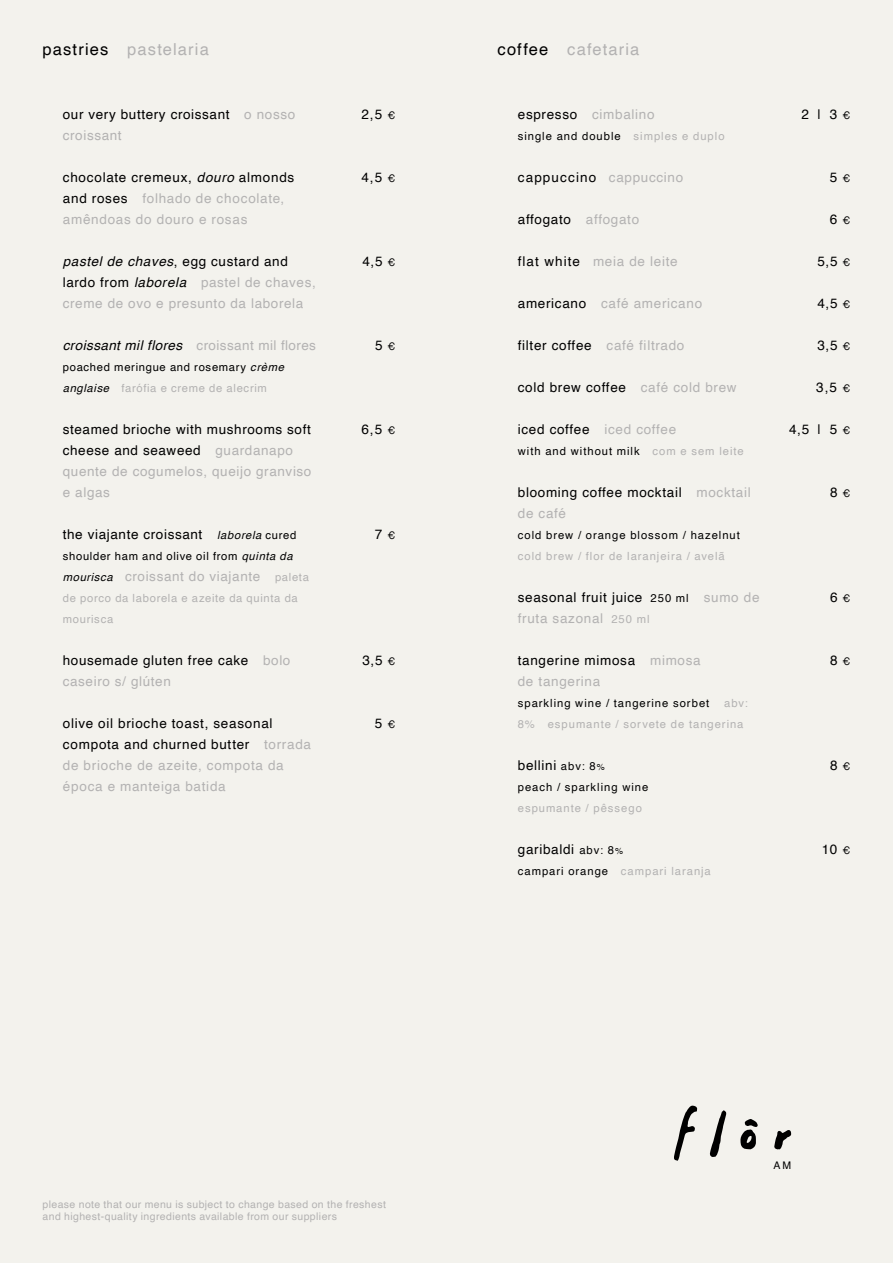
<style>
.page{position:relative;width:893px;height:1263px;background:#f3f2ed}
.page>*{position:absolute;margin:0;border:0;box-sizing:border-box;transform-origin:0 0}
.t1{font:16.5px "Helvetica";letter-spacing:.07em;color:#b3b2b2}
.t2{font:13.5px/21px "Helvetica";letter-spacing:.05em;color:#b3b2b2}
.t3{font:13.5px/21px "Helvetica";letter-spacing:.05em;color:#000}
.t4{font:italic 13.5px "Helvetica";letter-spacing:.03em;color:#000}
.t5{font:11.25px "Helvetica";letter-spacing:.085em;color:#000}
.t6{font:11.25px/21px "Helvetica";letter-spacing:.08em;color:#b3b2b2}
.t7{font:11.25px/21px "Helvetica";letter-spacing:.06em;color:#000}
.t8{font:11.25px/21px "Helvetica";letter-spacing:.06em;color:#b3b2b2}
.t9{font:10.5px/12.6px "Helvetica";letter-spacing:.035em;color:#b3b2b2}
.t10{font:10.5px "Helvetica";color:#000}
.s1{color:#000}
.s2{color:#b3b2b2}
.s3{font-style:italic;color:#000}
.s4{font-style:normal;color:#b3b2b2}
.s5{font-style:italic}
.s6{font-style:italic;font-size:11.25px}
.s7{font-size:11.25px}
.s8{font-style:italic;font-size:11.25px;color:#000}
.s9{font-size:10.5px}
.s10{font-size:11.25px;color:#b3b2b2}
.s11{font-size:9px}
</style>
<div class="page">
<svg style="left:674px;top:1106px;width:23px;height:55px"></svg>
<svg style="left:710px;top:1110px;width:16px;height:47px"></svg>
<svg style="left:774px;top:1130px;width:17px;height:19px"></svg>
<svg style="left:740px;top:1119px;width:18px;height:30px"></svg>
<p class="t1" style="left:43px;top:36px;width:168px"><span class="s1">pastries</span> pastelaria</p>
<p class="t3" style="left:63px;top:104px;width:234px">our very buttery croissant <span class="s2">o nosso croissant</span></p>
<p class="t2" style="left:63px;top:167px;width:233px"><span class="s1">chocolate cremeux,</span> <span class="s3">douro</span> <span class="s1">almonds and roses</span> folhado de chocolate, amêndoas do douro e rosas</p>
<p class="t2" style="left:63px;top:251px;width:254px"><span class="s3">pastel de chaves</span><span class="s1">, egg custard and lardo from</span> <span class="s3">laborela</span> pastel de chaves, creme de ovo e presunto da laborela</p>
<p class="t4" style="left:63px;top:334px;width:255px">croissant mil flores <span class="s4">croissant mil flores</span></p>
<p class="t7" style="left:63px;top:356px;width:223px">poached meringue and rosemary <span class="s5">crème anglaise</span> <span class="s2">farófia e creme de alecrim</span></p>
<p class="t2" style="left:63px;top:419px;width:250px"><span class="s1">steamed brioche with mushrooms soft cheese and seaweed</span> guardanapo quente de cogumelos, queijo granviso e algas</p>
<p class="t3" style="left:63px;top:524px;width:235px">the viajante croissant <span class="s6">laborela</span> <span class="s7">cured</span></p>
<p class="t7" style="left:63px;top:545px;width:231px">shoulder ham and olive oil from <span class="s5">quinta da</span></p>
<p class="t2" style="left:63px;top:566px;width:248px"><span class="s8">mourisca</span> croissant do viajante <span class="s7">paleta</span></p>
<p class="t8" style="left:63px;top:587px;width:236px">de porco da laborela e azeite da quinta da mourisca</p>
<p class="t3" style="left:63px;top:650px;width:229px">housemade gluten free cake <span class="s2">bolo caseiro s/ glúten</span></p>
<p class="t2" style="left:63px;top:713px;width:250px"><span class="s1">olive oil brioche toast, seasonal compota and churned butter</span> torrada de brioche de azeite, compota da época e manteiga batida</p>
<p class="t3" style="left:361px;top:104px;width:36px">2,5 <span class="s9">€</span></p>
<p class="t3" style="left:362px;top:167px;width:35px">4,5 <span class="s9">€</span></p>
<p class="t3" style="left:362px;top:251px;width:35px">4,5 <span class="s9">€</span></p>
<p class="t3" style="left:375px;top:335px;width:22px">5 <span class="s9">€</span></p>
<p class="t3" style="left:361px;top:419px;width:36px">6,5 <span class="s9">€</span></p>
<p class="t3" style="left:375px;top:524px;width:22px">7 <span class="s9">€</span></p>
<p class="t3" style="left:362px;top:650px;width:35px">3,5 <span class="s9">€</span></p>
<p class="t3" style="left:375px;top:713px;width:22px">5 <span class="s9">€</span></p>
<p class="t1" style="left:497px;top:36px;width:143px"><span class="s1">coffee</span> cafetaria</p>
<p class="t2" style="left:518px;top:104px;width:138px"><span class="s1">espresso</span> cimbalino</p>
<p class="t5" style="left:518px;top:127px;width:208px">single and double <span class="s2">simples e duplo</span></p>
<p class="t3" style="left:518px;top:167px;width:167px">cappuccino <span class="s2">cappuccino</span></p>
<p class="t3" style="left:518px;top:209px;width:123px">affogato <span class="s2">affogato</span></p>
<p class="t2" style="left:518px;top:251px;width:161px"><span class="s1">flat white</span> meia de leite</p>
<p class="t2" style="left:518px;top:293px;width:186px"><span class="s1">americano</span> café americano</p>
<p class="t3" style="left:518px;top:335px;width:168px">filter coffee <span class="s2">café filtrado</span></p>
<p class="t3" style="left:518px;top:377px;width:220px">cold brew coffee <span class="s2">café cold brew</span></p>
<p class="t3" style="left:518px;top:419px;width:160px">iced coffee <span class="s2">iced coffee</span></p>
<p class="t5" style="left:518px;top:442px;width:227px">with and without milk <span class="s2">com e sem leite</span></p>
<p class="t3" style="left:518px;top:482px;width:234px">blooming coffee mocktail <span class="s2">mocktail de café</span></p>
<p class="t5" style="left:518px;top:526px;width:224px">cold brew / orange blossom / hazelnut</p>
<p class="t6" style="left:518px;top:545px;width:208px">cold brew / flor de laranjeira / avelã</p>
<p class="t3" style="left:518px;top:587px;width:243px">seasonal fruit juice <span class="s7">250 ml</span> <span class="s2">sumo de fruta sazonal</span> <span class="s10">250 ml</span></p>
<p class="t2" style="left:518px;top:650px;width:184px"><span class="s1">tangerine mimosa</span> mimosa de tangerina</p>
<p class="t5" style="left:518px;top:694px;width:193px">sparkling wine / tangerine sorbet</p>
<p class="t6" style="left:518px;top:692px;width:232px;text-indent:206px">abv:<br>8% espumante / sorvete de tangerina</p>
<p class="t3" style="left:518px;top:755px;width:88px">bellini <span class="s7">abv: 8</span><span class="s11">%</span></p>
<p class="t5" style="left:518px;top:779px;width:132px">peach / sparkling wine</p>
<p class="t6" style="left:518px;top:798px;width:126px">espumante / pêssego</p>
<p class="t3" style="left:518px;top:839px;width:107px">garibaldi <span class="s7">abv: 8</span><span class="s11">%</span></p>
<p class="t6" style="left:518px;top:861px;width:195px"><span class="s1">campari orange</span> campari laranja</p>
<p class="t3" style="left:801px;top:104px;width:50px">2|3<span class="s9">€</span></p>
<p class="t3" style="left:830px;top:167px;width:22px">5 <span class="s9">€</span></p>
<p class="t3" style="left:830px;top:209px;width:22px">6 <span class="s9">€</span></p>
<p class="t3" style="left:817px;top:251px;width:35px">5,5 <span class="s9">€</span></p>
<p class="t3" style="left:817px;top:293px;width:35px">4,5 <span class="s9">€</span></p>
<p class="t3" style="left:817px;top:335px;width:35px">3,5 <span class="s9">€</span></p>
<p class="t3" style="left:816px;top:377px;width:36px">3,5 <span class="s9">€</span></p>
<p class="t3" style="left:789px;top:419px;width:63px">4,5| 5<span class="s9">€</span></p>
<p class="t3" style="left:830px;top:482px;width:22px">8 <span class="s9">€</span></p>
<p class="t3" style="left:830px;top:587px;width:22px">6 <span class="s9">€</span></p>
<p class="t3" style="left:830px;top:650px;width:22px">8 <span class="s9">€</span></p>
<p class="t3" style="left:830px;top:755px;width:22px">8 <span class="s9">€</span></p>
<p class="t3" style="left:822px;top:839px;width:30px">10 <span class="s9">€</span></p>
<p class="t9" style="left:43px;top:1198px;width:345px">please note that our menu is subject to change based on the freshest and highest-quality ingredients available from our suppliers</p>
<p class="t10" style="left:774px;top:1157px;width:19px">AM</p>
</div>
